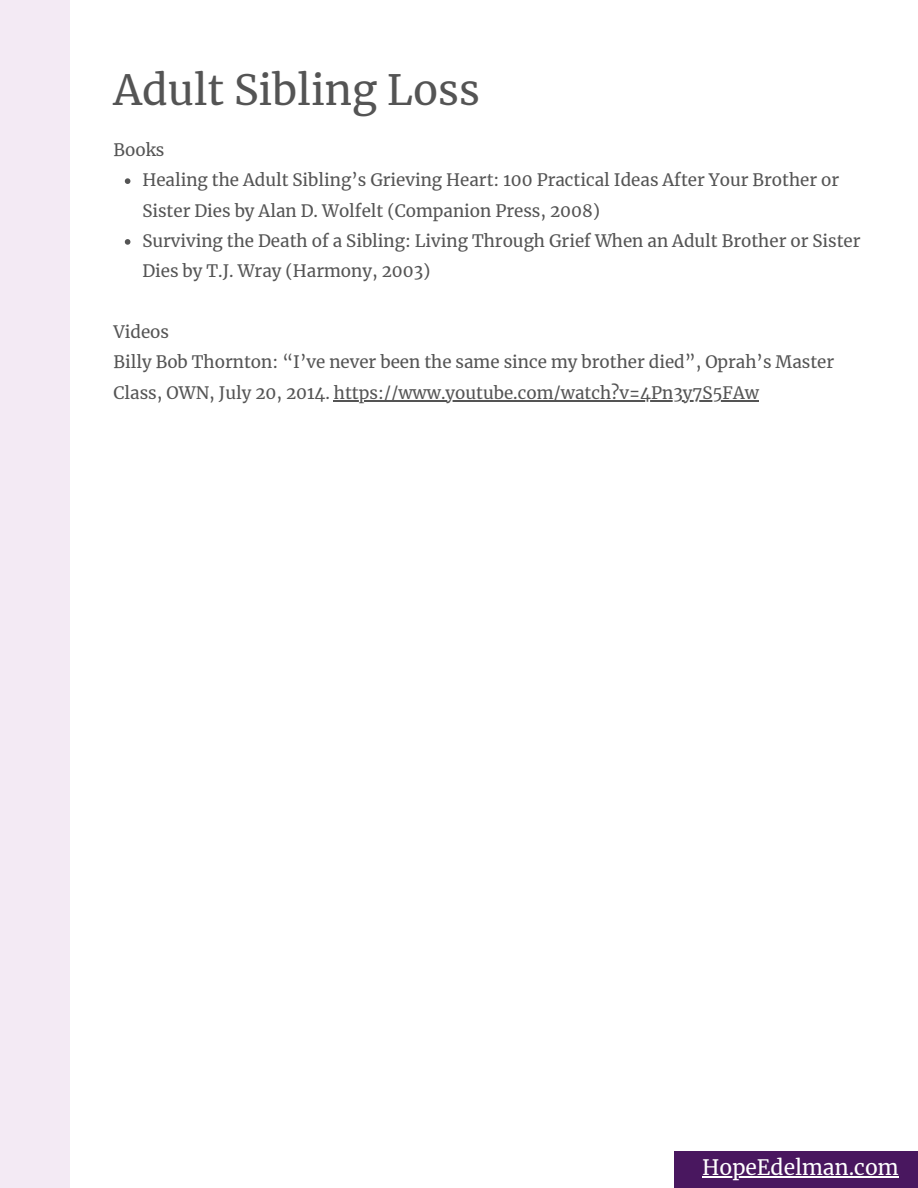
<style>
.page{position:relative;width:918px;height:1188px;background:#fff}
.page>*{position:absolute;margin:0;border:0;box-sizing:border-box;transform-origin:0 0}
.t1{font:41.25px "Merriweather";color:#545454}
.t2{font:21px "Merriweather";color:#fff}
.t3{font:16.95px/30.3px "Merriweather";color:#545454}
</style>
<div class="page">
<div style="left:674px;top:1151px;width:244px;height:37px;background:#49175f"></div>
<div style="left:0;top:0;width:70px;height:1188px;background:#f3eaf4"></div>
<svg style="left:125px;top:178px;width:5px;height:6px"></svg>
<svg style="left:125px;top:239px;width:5px;height:6px"></svg>
<hr style="left:334px;top:400px;width:425px;height:1px;background:#545454">
<hr style="left:702px;top:1176px;width:197px;height:1px;background:#fff">
<p class="t1" style="left:114px;top:64px;width:368px">Adult Sibling Loss</p>
<p class="t3" style="left:114px;top:135px;width:52px">Books</p>
<p class="t3" style="left:142px;top:165px;width:698px">Healing the Adult Sibling’s Grieving Heart: 100 Practical Ideas After Your Brother or<br>Sister Dies by Alan D. Wolfelt (Companion Press, 2008)</p>
<p class="t3" style="left:142px;top:226px;width:720px">Surviving the Death of a Sibling: Living Through Grief When an Adult Brother or Sister<br>Dies by T.J. Wray (Harmony, 2003)</p>
<p class="t3" style="left:114px;top:317px;width:57px">Videos</p>
<p class="t3" style="left:114px;top:347px;width:722px">Billy Bob Thornton: “I’ve never been the same since my brother died”, Oprah’s Master<br>Class, OWN, July 20, 2014. https://www.youtube.com/watch?v=4Pn3y7S5FAw</p>
<p class="t2" style="left:702px;top:1155px;width:198px">HopeEdelman.com</p>
</div>
